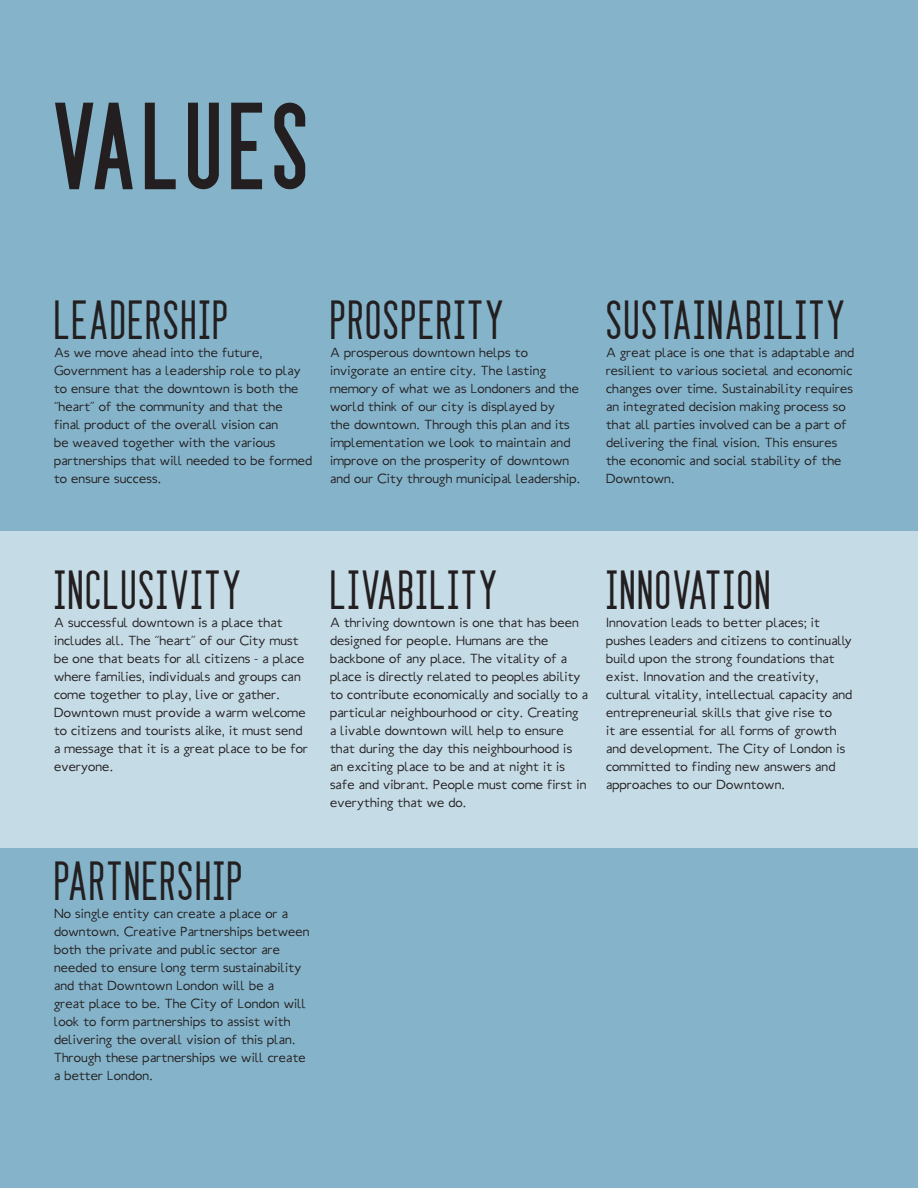
<style>
.page{position:relative;width:918px;height:1188px;background:#85b4ca}
.page>*{position:absolute;margin:0;border:0;box-sizing:border-box;transform-origin:0 0}
.t1{font:97.5px "seattlesans";letter-spacing:.1em;color:#231f20}
.t2{font:45px "seattlesans";letter-spacing:.05em;color:#231f20}
.t3{font:300 15px/18px "Ubahn";letter-spacing:.01em;color:#231f20}
</style>
<div class="page">
<svg style="left:55px;top:102px;width:78px;height:88px"></svg>
<svg style="left:144px;top:102px;width:32px;height:88px"></svg>
<svg style="left:188px;top:102px;width:31px;height:88px"></svg>
<svg style="left:231px;top:102px;width:31px;height:88px"></svg>
<svg style="left:274px;top:102px;width:32px;height:88px"></svg>
<div style="left:0;top:531px;width:918px;height:317px;background:#c5dbe6"></div>
<h1 class="t1" style="left:54px;top:76px;width:254px">VALUES</h1>
<h2 class="t2" style="left:54px;top:287px;width:175px">LEADERSHIP</h2>
<p class="t3" style="left:54px;top:344px;width:260px">As we move ahead into the future, Government has a leadership role to play to ensure that the downtown is both the “heart” of the community and that the final product of the overall vision can<br>be weaved together with the various partnerships that will needed to be formed to ensure success.</p>
<h2 class="t2" style="left:330px;top:287px;width:175px">PROSPERITY</h2>
<p class="t3" style="left:330px;top:344px;width:252px">A prosperous downtown helps to invigorate an entire city. The lasting memory of what we as Londoners and the world think of our city is displayed by<br>the downtown. Through this plan and its implementation we look to maintain and improve on the prosperity of downtown and our City through municipal leadership.</p>
<h2 class="t2" style="left:606px;top:287px;width:241px">SUSTAINABILITY</h2>
<p class="t3" style="left:606px;top:344px;width:250px">A great place is one that is adaptable and resilient to various societal and economic changes over time. Sustainability requires an integrated decision making process so that all parties involved can be a part of delivering the final vision. This ensures the economic and social stability of the Downtown.</p>
<h2 class="t2" style="left:54px;top:557px;width:189px">INCLUSIVITY</h2>
<p class="t3" style="left:54px;top:614px;width:256px">A successful downtown is a place that includes all. The “heart” of our City must be one that beats for all citizens - a place where families, individuals and groups can come together to play, live or gather.<br>Downtown must provide a warm welcome to citizens and tourists alike, it must send a message that it is a great place to be for everyone.</p>
<h2 class="t2" style="left:54px;top:848px;width:190px">PARTNERSHIP</h2>
<p class="t3" style="left:54px;top:905px;width:257px">No single entity can create a place or a downtown. Creative Partnerships between both the private and public sector are needed to ensure long term sustainability and that Downtown London will be a<br>great place to be. The City of London will look to form partnerships to assist with delivering the overall vision of this plan.<br>Through these partnerships we will create a better London.</p>
<h2 class="t2" style="left:330px;top:557px;width:169px">LIVABILITY</h2>
<p class="t3" style="left:330px;top:614px;width:259px">A thriving downtown is one that has been designed for people. Humans are the backbone of any place. The vitality of a place is directly related to peoples ability to contribute economically and socially to a particular neighbourhood or city. Creating a livable downtown will help to ensure that during the day this neighbourhood is an exciting place to be and at night it is safe and vibrant. People must come first in everything that we do.</p>
<h2 class="t2" style="left:606px;top:557px;width:166px">INNOVATION</h2>
<p class="t3" style="left:606px;top:614px;width:248px">Innovation leads to better places; it pushes leaders and citizens to continually build upon the strong foundations that exist. Innovation and the creativity, cultural vitality, intellectual capacity and entrepreneurial skills that give rise to<br>it are essential for all forms of growth and development. The City of London is committed to finding new answers and approaches to our Downtown.</p>
</div>
